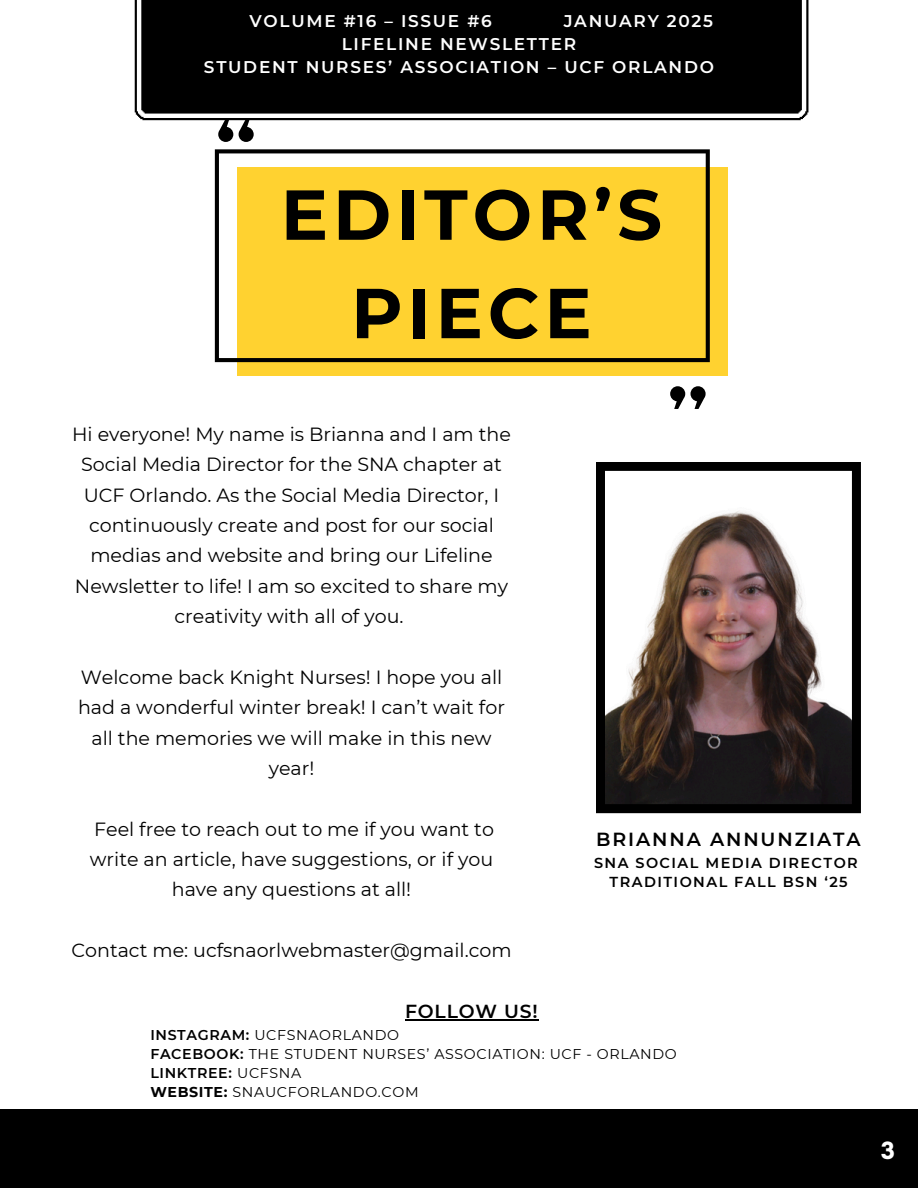
<style>
.page{position:relative;width:918px;height:1188px;background:#fff}
.page>*{position:absolute;margin:0;border:0;box-sizing:border-box;transform-origin:0 0}
.t1{font:700 70.5px/98.4px "Montserrat";letter-spacing:.07em;color:#000;text-align:center}
.t2{font:700 25.5px "Glacial Indifference";color:#fff}
.t3{font:19.05px/30.3px "Montserrat";color:#000;text-align:center}
.t4{font:600 18.9px "Montserrat";letter-spacing:.1em;color:#000}
.t5{font:600 18.9px "Montserrat";letter-spacing:.045em;color:#000}
.t6{font:600 16.95px "Montserrat";letter-spacing:.1em;color:#fff}
.t7{font:600 14.4px/19.2px "Montserrat";letter-spacing:.1em;color:#000;text-align:center}
.t8{font:14.25px "Montserrat";letter-spacing:.045em;color:#000}
.t9{font:600 14.25px "Montserrat";letter-spacing:.045em;color:#000}
.s1{font-weight:600}
.s2{font-weight:400}
.s3{font-weight:700}
</style>
<div class="page">
<div style="left:0;top:1109px;width:918px;height:79px;background:#000"></div>
<div style="left:137px;top:0;width:669px;height:118px;background:#000"></div>
<div style="left:237px;top:167px;width:491px;height:209px;background:#ffd230"></div>
<svg style="left:215px;top:119px;width:495px;height:290px"></svg>
<svg style="left:596px;top:462px;width:265px;height:351px"></svg>
<hr style="left:405px;top:1019px;width:134px;height:1px;background:#000">
<p class="t6" style="left:250px;top:10px;width:244px">VOLUME #16 – ISSUE #6</p>
<p class="t6" style="left:564px;top:10px;width:151px">JANUARY 2025</p>
<p class="t6" style="left:342px;top:34px;width:236px">LIFELINE NEWSLETTER</p>
<p class="t6" style="left:204px;top:57px;width:512px">STUDENT NURSES’ ASSOCIATION – UCF ORLANDO</p>
<h2 class="t1" style="left:281px;top:165px;width:383px">EDITOR’S<br>PIECE</h2>
<h3 class="t3" style="left:72px;top:419px;width:440px">Hi everyone! My name is Brianna and I am the Social Media Director for the SNA chapter at UCF Orlando. As the Social Media Director, I continuously create and post for our social medias and website and bring our Lifeline Newsletter to life! I am so excited to share my creativity with all of you.</h3>
<p class="t3" style="left:78px;top:662px;width:428px">Welcome back Knight Nurses! I hope you all had a wonderful winter break! I can’t wait for all the memories we will make in this new year!</p>
<h1 class="t3" style="left:90px;top:814px;width:406px">Feel free to reach out to me if you want to write an article, have suggestions, or if you have any questions at all!</h1>
<h2 class="t3" style="left:71px;top:935px;width:442px">Contact me: ucfsnaorlwebmaster@gmail.com</h2>
<h2 class="t5" style="left:405px;top:1000px;width:134px">FOLLOW US!</h2>
<h2 class="t4" style="left:596px;top:828px;width:266px">BRIANNA ANNUNZIATA</h2>
<h2 class="t7" style="left:594px;top:853px;width:265px">SNA SOCIAL MEDIA DIRECTOR<br>TRADITIONAL FALL BSN ‘25</h2>
<p class="t8" style="left:150px;top:1026px;width:250px"><span class="s1">INSTAGRAM:</span> UCFSNAORLANDO</p>
<h4 class="t8" style="left:150px;top:1045px;width:528px"><span class="s1">FACEBOOK:</span> THE STUDENT NURSES’ ASSOCIATION: UCF - ORLANDO</h4>
<p class="t9" style="left:150px;top:1064px;width:152px">LINKTREE: <span class="s2">UCFSNA</span></p>
<p class="t8" style="left:150px;top:1083px;width:270px"><span class="s3">WEBSITE:</span> SNAUCFORLANDO.COM</p>
<p class="t2" style="left:881px;top:1135px;width:15px">3</p>
</div>
